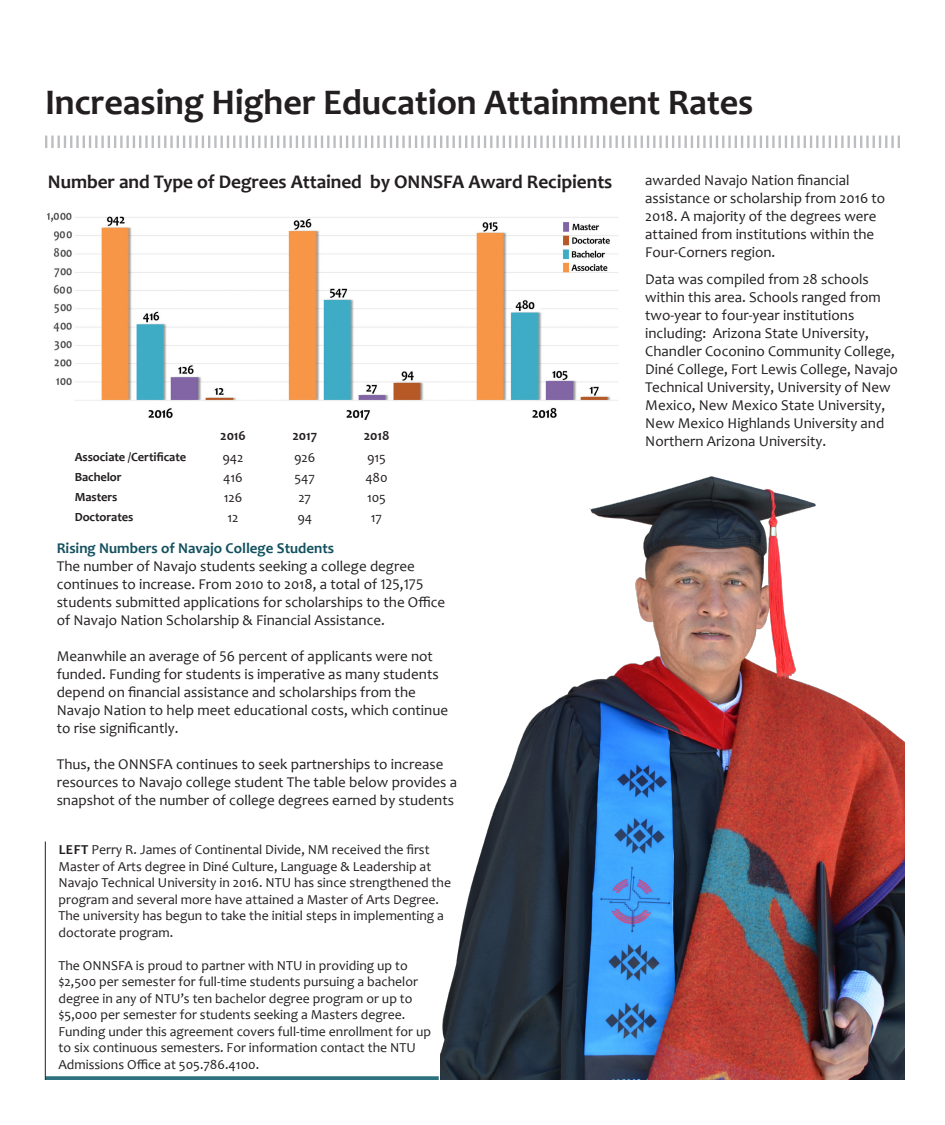
<style>
.page{position:relative;width:945px;height:1125px;background:#fff}
.page>*{position:absolute;margin:0;border:0;box-sizing:border-box;transform-origin:0 0}
.t1{font:700 36.25px "Candara";letter-spacing:-.005em;color:#231f20}
.t2{font:700 19.38px "Candara";letter-spacing:-.005em;color:#231f20}
.t3{font:15px/18px "Candara";color:#231f20}
.t4{font:700 15px "Candara";color:#13515e}
.t5{font:13.75px/16.5px "Candara";color:#231f20}
.t6{font:700 13.75px "Candara";letter-spacing:-.005em;color:#231f20}
.t7{font:700 12.5px "Candara";letter-spacing:-.005em;color:#231f20}
.s1{font-weight:700}
</style>
<div class="page">
<svg style="left:45px;top:136px;width:855px;height:12px"></svg>
<img style="left:441px;top:476px;width:464px;height:604px">
<svg style="left:46px;top:1076px;width:393px;height:4px;background:#3a7a87"></svg>
<hr style="left:45px;top:841px;width:1px;height:239px;background:#231f20">
<img style="left:46px;top:212px;width:572px;height:208px">
<p class="t1" style="left:45px;top:80px;width:710px">Increasing Higher Education Attainment Rates</p>
<p class="t2" style="left:48px;top:170px;width:566px">Number and Type of Degrees Attained by ONNSFA Award Recipients</p>
<p class="t6" style="left:220px;top:427px;width:27px">2016</p>
<p class="t6" style="left:292px;top:427px;width:26px">2017</p>
<p class="t6" style="left:364px;top:427px;width:27px">2018</p>
<p class="t7" style="left:75px;top:450px;width:113px">Associate /Certificate</p>
<p class="t5" style="left:222px;top:449px;width:23px">942</p>
<p class="t5" style="left:294px;top:449px;width:23px">926</p>
<p class="t5" style="left:367px;top:449px;width:20px">915</p>
<p class="t7" style="left:75px;top:470px;width:49px">Bachelor</p>
<p class="t5" style="left:223px;top:469px;width:21px">416</p>
<p class="t5" style="left:295px;top:469px;width:22px">547</p>
<p class="t5" style="left:365px;top:469px;width:24px">480</p>
<p class="t7" style="left:75px;top:490px;width:44px">Masters</p>
<p class="t5" style="left:224px;top:489px;width:20px">126</p>
<p class="t5" style="left:298px;top:489px;width:14px">27</p>
<p class="t5" style="left:367px;top:489px;width:20px">105</p>
<p class="t7" style="left:75px;top:509px;width:60px">Doctorates</p>
<p class="t5" style="left:227px;top:509px;width:13px">12</p>
<p class="t5" style="left:297px;top:509px;width:16px">94</p>
<p class="t5" style="left:371px;top:509px;width:13px">17</p>
<p class="t4" style="left:57px;top:539px;width:279px">Rising Numbers of Navajo College Students</p>
<p class="t3" style="left:57px;top:557px;width:390px">The number of Navajo students seeking a college degree continues to increase. From 2010 to 2018, a total of 125,175 students submitted applications for scholarships to the Office of Navajo Nation Scholarship &amp; Financial Assistance.</p>
<p class="t3" style="left:57px;top:647px;width:393px">Meanwhile an average of 56 percent of applicants were not funded. Funding for students is imperative as many students depend on financial assistance and scholarships from the Navajo Nation to help meet educational costs, which continue to rise significantly.</p>
<p class="t3" style="left:57px;top:755px;width:402px">Thus, the ONNSFA continues to seek partnerships to increase resources to Navajo college student The table below provides a snapshot of the number of college degrees earned by students</p>
<p class="t5" style="left:58px;top:841px;width:394px"><span class="s1">LEFT</span> Perry R. James of Continental Divide, NM received the first Master of Arts degree in Diné Culture, Language &amp; Leadership at Navajo Technical University in 2016. NTU has since strengthened the program and several more have attained a Master of Arts Degree.<br>The university has begun to take the initial steps in implementing a doctorate program.</p>
<p class="t5" style="left:58px;top:957px;width:374px">The ONNSFA is proud to partner with NTU in providing up to $2,500 per semester for full-time students pursuing a bachelor degree in any of NTU’s ten bachelor degree program or up to $5,000 per semester for students seeking a Masters degree.<br>Funding under this agreement covers full-time enrollment for up to six continuous semesters. For information contact the NTU Admissions Office at 505.786.4100.</p>
<p class="t3" style="left:645px;top:171px;width:242px">awarded Navajo Nation financial assistance or scholarship from 2016 to 2018. A majority of the degrees were attained from institutions within the Four-Corners region.</p>
<p class="t3" style="left:645px;top:270px;width:254px">Data was compiled from 28 schools within this area. Schools ranged from two-year to four-year institutions including: Arizona State University, Chandler Coconino Community College, Diné College, Fort Lewis College, Navajo Technical University, University of New Mexico, New Mexico State University, New Mexico Highlands University and Northern Arizona University.</p>
</div>
